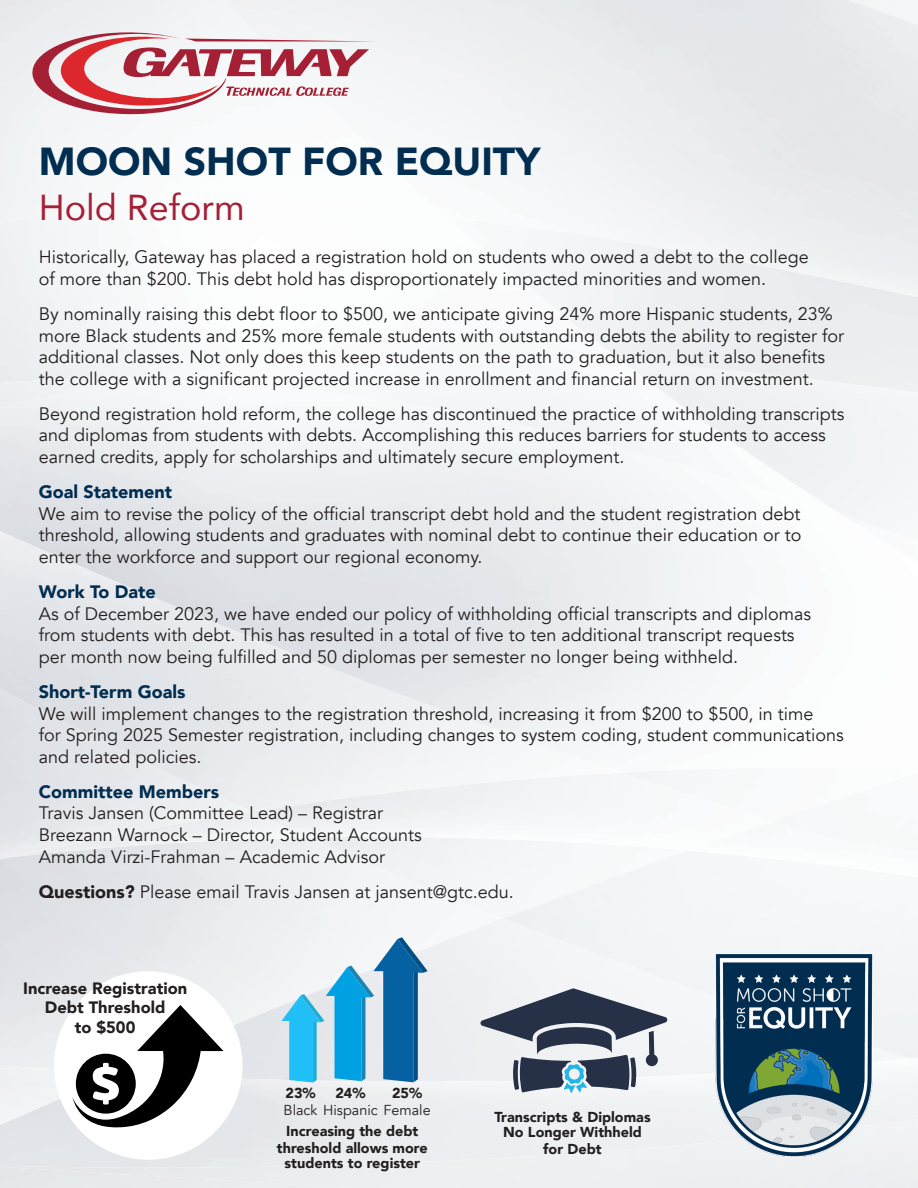
<style>
.page{position:relative;width:918px;height:1188px;background:#fff}
.page>*{position:absolute;margin:0;border:0;box-sizing:border-box;transform-origin:0 0}
.t1{font:900 39px "Avenir";color:#002d50}
.t2{font:36px "Avenir";color:#a62035}
.t3{font:18px/21.6px "Avenir";color:#231f20}
.t4{font:900 18px "Avenir";color:#002d50}
.t5{font:900 16.5px/19.8px "Avenir";color:#231f20;text-align:center}
.t6{font:900 14.4px/16px "Avenir";color:#231f20;text-align:center}
.t7{font:14.4px "Avenir";color:#231f20}
.s1{font-weight:900}
</style>
<div class="page">
<div style="left:503px;top:851px;width:185px;height:67px;background:#f4f6f7"></div>
<div style="left:503px;top:918px;width:407px;height:140px;background:#f4f5f6"></div>
<img style="left:0;top:1065px;width:72px;height:60px">
<img style="left:244px;top:15px;width:674px;height:282px">
<img style="left:143px;top:356px;width:699px;height:23px">
<div style="left:309px;top:773px;width:386px;height:78px;background:#f5f7f8"></div>
<img style="left:0;top:689px;width:252px;height:170px">
<svg style="left:32px;top:32px;width:344px;height:82px"></svg>
<img style="left:715px;top:953px;width:158px;height:203px">
<svg style="left:281px;top:937px;width:147px;height:146px"></svg>
<div style="left:54px;top:971px;width:189px;height:189px;background:#fff;border-radius:50%"></div>
<svg style="left:72px;top:1005px;width:152px;height:122px"></svg>
<svg style="left:480px;top:988px;width:188px;height:105px"></svg>
<h1 class="t1" style="left:39px;top:128px;width:503px">MOON SHOT FOR EQUITY</h1>
<h2 class="t2" style="left:39px;top:179px;width:208px">Hold Reform</h2>
<p class="t3" style="left:39px;top:247px;width:771px">Historically, Gateway has placed a registration hold on students who owed a debt to the college of more than $200. This debt hold has disproportionately impacted minorities and women.</p>
<p class="t3" style="left:39px;top:303px;width:807px">By nominally raising this debt floor to $500, we anticipate giving 24% more Hispanic students, 23% more Black students and 25% more female students with outstanding debts the ability to register for additional classes. Not only does this keep students on the path to graduation, but it also benefits the college with a significant projected increase in enrollment and financial return on investment.</p>
<p class="t3" style="left:39px;top:403px;width:807px">Beyond registration hold reform, the college has discontinued the practice of withholding transcripts and diplomas from students with debts. Accomplishing this reduces barriers for students to access earned credits, apply for scholarships and ultimately secure employment.</p>
<p class="t4" style="left:39px;top:476px;width:135px">Goal Statement</p>
<p class="t3" style="left:39px;top:503px;width:764px;text-align:justify">We aim to revise the policy of the official transcript debt hold and the student registration debt threshold, allowing students and graduates with nominal debt to continue their education or to enter the workforce and support our regional economy.</p>
<p class="t4" style="left:39px;top:576px;width:118px">Work To Date</p>
<p class="t3" style="left:39px;top:603px;width:774px">As of December 2023, we have ended our policy of withholding official transcripts and diplomas from students with debt. This has resulted in a total of five to ten additional transcript requests per month now being fulfilled and 50 diplomas per semester no longer being withheld.</p>
<p class="t4" style="left:39px;top:676px;width:148px">Short-Term Goals</p>
<p class="t3" style="left:39px;top:703px;width:806px">We will implement changes to the registration threshold, increasing it from $200 to $500, in time<br>for Spring 2025 Semester registration, including changes to system coding, student communications and related policies.</p>
<p class="t4" style="left:39px;top:776px;width:182px">Committee Members</p>
<p class="t3" style="left:39px;top:803px;width:385px">Travis Jansen (Committee Lead) – Registrar<br>Breezann Warnock – Director, Student Accounts<br>Amanda Virzi-Frahman – Academic Advisor</p>
<p class="t3" style="left:39px;top:881px;width:477px"><span class="s1">Questions?</span> Please email Travis Jansen at jansent@gtc.edu.</p>
<p class="t5" style="left:23px;top:978px;width:165px">Increase Registration<br>Debt Threshold<br>to $500</p>
<p class="t6" style="left:335px;top:1085px;width:32px">24%</p>
<p class="t6" style="left:392px;top:1085px;width:32px">25%</p>
<p class="t6" style="left:277px;top:1123px;width:152px;line-height:16.5px">Increasing the debt threshold allows more</p>
<p class="t6" style="left:285px;top:1154px;width:137px">students to register</p>
<p class="t6" style="left:286px;top:1085px;width:32px">23%</p>
<p class="t7" style="left:284px;top:1102px;width:149px">Black Hispanic Female</p>
<p class="t6" style="left:494px;top:1108px;width:158px">Transcripts &amp; Diplomas<br>No Longer Withheld for Debt</p>
</div>
